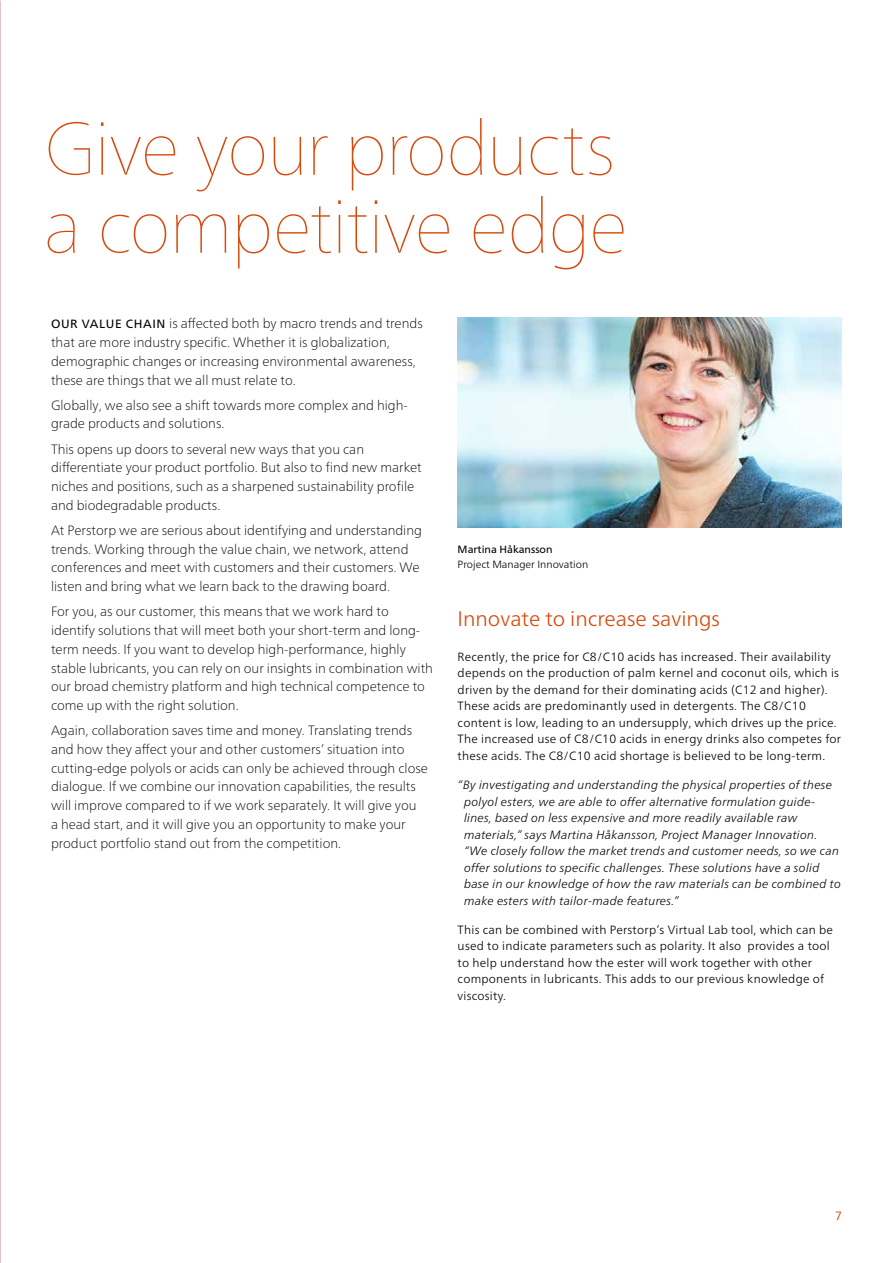
<style>
.page{position:relative;width:893px;height:1263px;background:#fff}
.page>*{position:absolute;margin:0;border:0;box-sizing:border-box;transform-origin:0 0}
.t1{font:200 75px/78px "Frutiger Neue LT Pro";letter-spacing:-.02em;color:#d7490c}
.t2{font:300 21px "Frutiger Neue LT Pro";color:#d7490c}
.t3{font:100 13.5px/18.8px "Frutiger Neue LT Pro";color:#000}
.t4{font:300 12px/16.5px "Frutiger Neue LT Pro";letter-spacing:.02em;color:#000}
.t5{font:italic 300 12px/16.5px "Frutiger Neue LT Pro";letter-spacing:.02em;color:#000}
.t6{font:12px "Frutiger Neue LT Pro";color:#d7490c}
.t7{font:300 10.5px "Frutiger Neue LT Pro";color:#000}
.t8{font:10.5px "Frutiger Neue LT Pro";color:#000}
.s1{font-weight:400;font-size:12px}
</style>
<div class="page">
<img style="left:458px;top:318px;width:384px;height:209px">
<h1 class="t1" style="left:44px;top:109px;width:585px">Give your products a competitive edge</h1>
<p class="t3" style="left:51px;top:314px;width:373px"><span class="s1">OUR VALUE CHAIN</span> is affected both by macro trends and trends that are more industry specific. Whether it is globalization, demographic changes or increasing environmental awareness, these are things that we all must relate to.</p>
<p class="t3" style="left:51px;top:395px;width:358px">Globally, we also see a shift towards more complex and high&shy;grade products and solutions.</p>
<p class="t3" style="left:51px;top:439px;width:372px">This opens up doors to several new ways that you can differentiate your product portfolio. But also to find new market niches and positions, such as a sharpened sustainability profile and biodegradable products.</p>
<p class="t3" style="left:51px;top:521px;width:372px">At Perstorp we are serious about identifying and understanding trends. Working through the value chain, we network, attend conferences and meet with customers and their customers. We listen and bring what we learn back to the drawing board.</p>
<p class="t3" style="left:51px;top:602px;width:384px">For you, as our customer, this means that we work hard to identify solutions that will meet both your short-term and long&shy;term needs. If you want to develop high-performance, highly stable lubricants, you can rely on our insights in combination with our broad chemistry platform and high technical competence to come up with the right solution.</p>
<p class="t3" style="left:51px;top:721px;width:378px">Again, collaboration saves time and money. Translating trends and how they affect your and other customers’ situation into cutting-edge polyols or acids can only be achieved through close dialogue. If we combine our innovation capabilities, the results will improve compared to if we work separately. It will give you<br>a head start, and it will give you an opportunity to make your product portfolio stand out from the competition.</p>
<p class="t8" style="left:458px;top:543px;width:96px">Martina Håkansson</p>
<p class="t7" style="left:458px;top:558px;width:132px">Project Manager Innovation</p>
<h2 class="t2" style="left:457px;top:606px;width:264px">Innovate to increase savings</h2>
<p class="t4" style="left:458px;top:648px;width:385px">Recently, the price for C8/C10 acids has increased. Their availability depends on the production of palm kernel and coconut oils, which is driven by the demand for their dominating acids (C12 and higher).<br>These acids are predominantly used in detergents. The C8/C10 content is low, leading to an undersupply, which drives up the price.<br>The increased use of C8/C10 acids in energy drinks also competes for these acids. The C8/C10 acid shortage is believed to be long-term.</p>
<p class="t5" style="left:464px;top:776px;width:379px;text-indent:-6px">“By investigating and understanding the physical properties of these polyol esters, we are able to offer alternative formulation guide&shy;lines, based on less expensive and more readily available raw materials,” says Martina Håkansson, Project Manager Innovation. “We closely follow the market trends and customer needs, so we can offer solutions to specific challenges. These solutions have a solid base in our knowledge of how the raw materials can be combined to make esters with tailor-made features.”</p>
<p class="t4" style="left:458px;top:921px;width:377px">This can be combined with Perstorp’s Virtual Lab tool, which can be used to indicate parameters such as polarity. It also provides a tool to help understand how the ester will work together with other components in lubricants. This adds to our previous knowledge of viscosity.</p>
<p class="t6" style="left:835px;top:1208px;width:8px">7</p>
</div>
